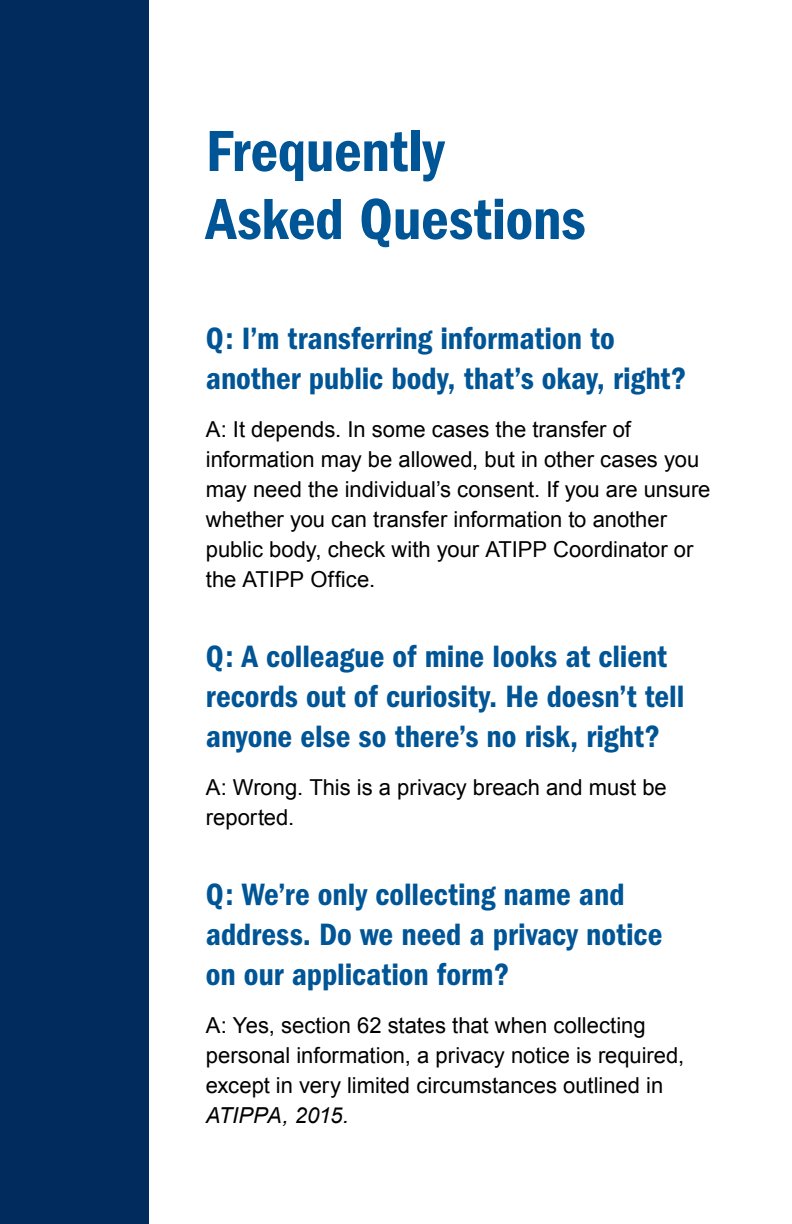
<style>
.page{position:relative;width:792px;height:1224px;background:#fff}
.page>*{position:absolute;margin:0;border:0;box-sizing:border-box;transform-origin:0 0}
.Main_Heading{font:600 condensed 60px "Franklin Gothic";letter-spacing:-.005em;color:#005596}
.Heading{font:600 condensed 32px/40px "Franklin Gothic";color:#005596}
.t1{font:22px/30px "Arial";color:#000}
.s1{font-style:italic}
</style>
<div class="page">
<div style="left:0;top:0;width:148px;height:1224px;background:#002b5c"></div>
<p class="Main_Heading" style="left:206px;top:117px;width:240px">Frequently</p>
<p class="Main_Heading" style="left:206px;top:185px;width:381px">Asked Questions</p>
<p class="Heading" style="left:206px;top:319px;width:410px">Q: I’m transferring information to</p>
<p class="Heading" style="left:206px;top:359px;width:482px">another public body, that’s okay, right?</p>
<p class="t1" style="left:206px;top:415px;width:506px">A: It depends. In some cases the transfer of information may be allowed, but in other cases you may need the individual’s consent. If you are unsure whether you can transfer information to another public body, check with your ATIPP Coordinator or the ATIPP Office.</p>
<p class="Heading" style="left:206px;top:637px;width:480px">Q: A colleague of mine looks at client records out of curiosity. He doesn’t tell anyone else so there’s no risk, right?</p>
<p class="t1" style="left:206px;top:773px;width:462px">A: Wrong. This is a privacy breach and must be reported.</p>
<p class="Heading" style="left:206px;top:875px;width:458px">Q: We’re only collecting name and address. Do we need a privacy notice</p>
<p class="Heading" style="left:206px;top:955px;width:305px">on our application form?</p>
<p class="t1" style="left:206px;top:1011px;width:480px">A: Yes, section 62 states that when collecting personal information, a privacy notice is required, except in very limited circumstances outlined in <span class="s1">ATIPPA, 2015.</span></p>
</div>
